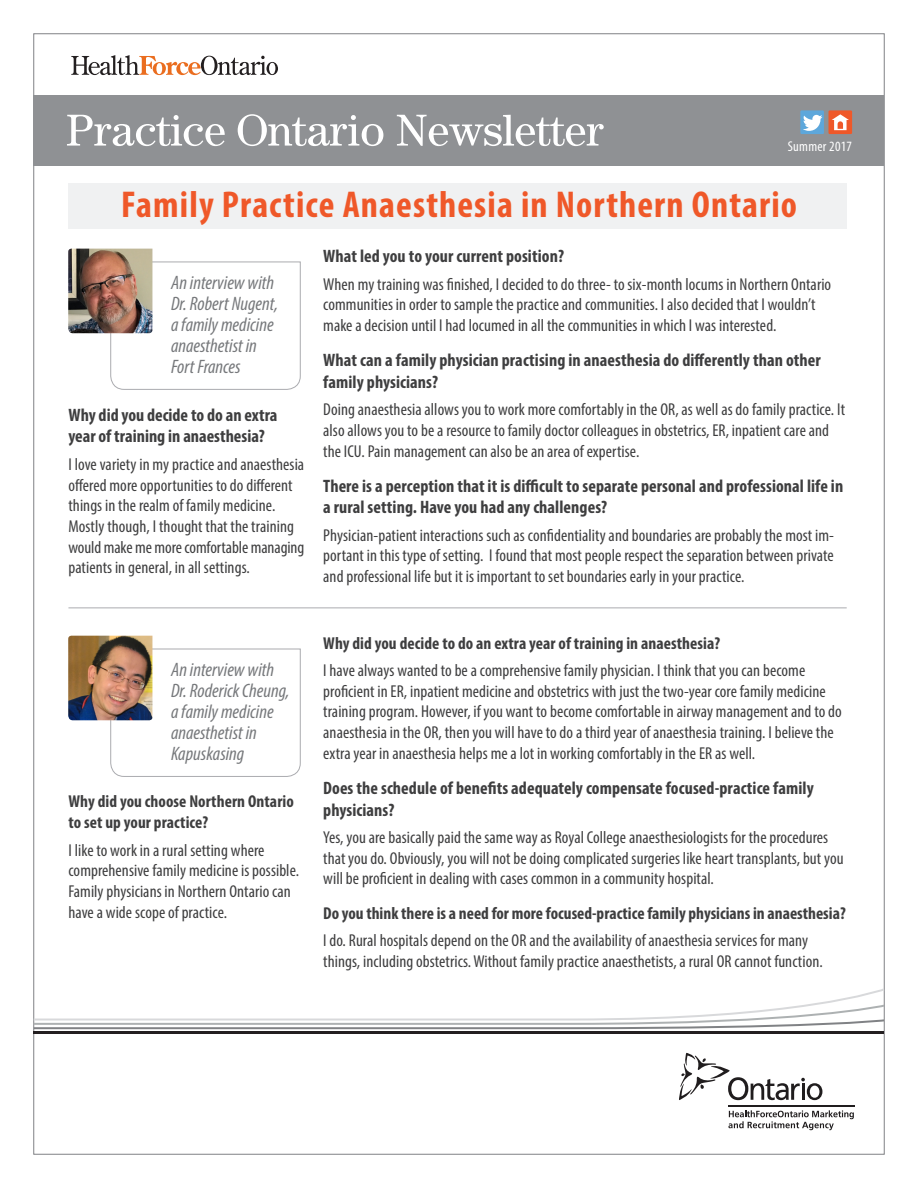
<style>
.page{position:relative;width:918px;height:1188px;background:#fff}
.page>*{position:absolute;margin:0;border:0;box-sizing:border-box;transform-origin:0 0}
.t1{font:700 condensed 37.5px "Myriad Pro";letter-spacing:.03em;color:#ef5829}
.t2{font:italic condensed 19.5px/21px "Myriad Pro";color:#76787b}
.t3{font:700 condensed 18px/21.6px "Myriad Pro";letter-spacing:.005em;color:#3e3e3f}
.t4{font:condensed 17.25px/20.7px "Myriad Pro";letter-spacing:.005em;color:#3e3e3f}
.t5{font:700 condensed 17.25px/20.7px "Myriad Pro";letter-spacing:.005em;color:#3e3e3f}
.t6{font:condensed 14.25px "Myriad Pro";letter-spacing:.02em;color:#fff}
</style>
<div class="page">
<div style="left:68px;top:184px;width:779px;height:45px;background:#f0f1f2"></div>
<div style="left:34px;top:95px;width:850px;height:71px;background:#8f9194"></div>
<hr style="left:34px;top:1032px;width:850px;height:2px;background:#231f20">
<svg style="left:34px;top:988px;width:850px;height:41px"></svg>
<svg style="left:679px;top:1053px;width:143px;height:47px"></svg>
<svg style="left:728px;top:1110px;width:126px;height:20px"></svg>
<hr style="left:728px;top:1105px;width:127px;height:1px;background:#201d1e">
<svg style="left:71px;top:55px;width:207px;height:20px"></svg>
<div style="left:800px;top:110px;width:24px;height:24px;background:#5da7db"></div>
<svg style="left:803px;top:115px;width:20px;height:16px"></svg>
<div style="left:828px;top:110px;width:24px;height:24px;background:#ef5829"></div>
<svg style="left:832px;top:114px;width:17px;height:16px"></svg>
<svg style="left:67px;top:115px;width:158px;height:31px"></svg>
<svg style="left:238px;top:114px;width:145px;height:32px"></svg>
<svg style="left:397px;top:115px;width:207px;height:31px"></svg>
<svg style="left:110px;top:261px;width:191px;height:129px"></svg>
<img style="left:68px;top:249px;width:84px;height:84px">
<svg style="left:110px;top:648px;width:191px;height:129px"></svg>
<img style="left:68px;top:636px;width:84px;height:84px">
<hr style="left:68px;top:608px;width:779px;height:1px;background:#aaabaf">
<p class="t6" style="left:788px;top:138px;width:66px">Summer 2017</p>
<p class="t1" style="left:121px;top:181px;width:677px">Family Practice Anaesthesia in Northern Ontario</p>
<p class="t2" style="left:171px;top:272px;width:109px">An interview with<br>Dr. Robert Nugent, a family medicine anaesthetist in<br>Fort Frances</p>
<p class="t3" style="left:68px;top:404px;width:211px">Why did you decide to do an extra year of training in anaesthesia?</p>
<p class="t4" style="left:68px;top:454px;width:237px">I love variety in my practice and anaesthesia offered more opportunities to do different things in the realm of family medicine.<br>Mostly though, I thought that the training would make me more comfortable managing patients in general, in all settings.</p>
<p class="t3" style="left:323px;top:245px;width:242px">What led you to your current position?</p>
<p class="t4" style="left:323px;top:273px;width:509px">When my training was finished, I decided to do three- to six-month locums in Northern Ontario communities in order to sample the practice and communities. I also decided that I wouldn’t make a decision until I had locumed in all the communities in which I was interested.</p>
<p class="t3" style="left:323px;top:349px;width:499px">What can a family physician practising in anaesthesia do differently than other family physicians?</p>
<p class="t4" style="left:323px;top:399px;width:523px">Doing anaesthesia allows you to work more comfortably in the OR, as well as do family practice. It also allows you to be a resource to family doctor colleagues in obstetrics, ER, inpatient care and the ICU. Pain management can also be an area of expertise.</p>
<p class="t3" style="left:323px;top:474px;width:522px">There is a perception that it is difficult to separate personal and professional life in a rural setting. Have you had any challenges?</p>
<p class="t4" style="left:323px;top:524px;width:512px;text-align:justify">Physician-patient interactions such as confidentiality and boundaries are probably the most im&shy;portant in this type of setting. I found that most people respect the separation between private and professional life but it is important to set boundaries early in your practice.</p>
<p class="t2" style="left:171px;top:659px;width:120px">An interview with<br>Dr. Roderick Cheung, a family medicine anaesthetist in<br>Kapuskasing</p>
<p class="t5" style="left:68px;top:791px;width:227px">Why did you choose Northern Ontario to set up your practice?</p>
<p class="t4" style="left:68px;top:839px;width:232px">I like to work in a rural setting where comprehensive family medicine is possible.<br>Family physicians in Northern Ontario can have a wide scope of practice.</p>
<p class="t5" style="left:323px;top:632px;width:399px">Why did you decide to do an extra year of training in anaesthesia?</p>
<p class="t4" style="left:323px;top:660px;width:520px">I have always wanted to be a comprehensive family physician. I think that you can become proficient in ER, inpatient medicine and obstetrics with just the two-year core family medicine training program. However, if you want to become comfortable in airway management and to do anaesthesia in the OR, then you will have to do a third year of anaesthesia training. I believe the extra year in anaesthesia helps me a lot in working comfortably in the ER as well.</p>
<p class="t3" style="left:323px;top:777px;width:492px">Does the schedule of benefits adequately compensate focused-practice family physicians?</p>
<p class="t4" style="left:323px;top:827px;width:522px">Yes, you are basically paid the same way as Royal College anaesthesiologists for the procedures that you do. Obviously, you will not be doing complicated surgeries like heart transplants, but you will be proficient in dealing with cases common in a community hospital.</p>
<p class="t5" style="left:323px;top:902px;width:524px">Do you think there is a need for more focused-practice family physicians in anaesthesia?</p>
<p class="t4" style="left:323px;top:930px;width:501px">I do. Rural hospitals depend on the OR and the availability of anaesthesia services for many things, including obstetrics. Without family practice anaesthetists, a rural OR cannot function.</p>
</div>
